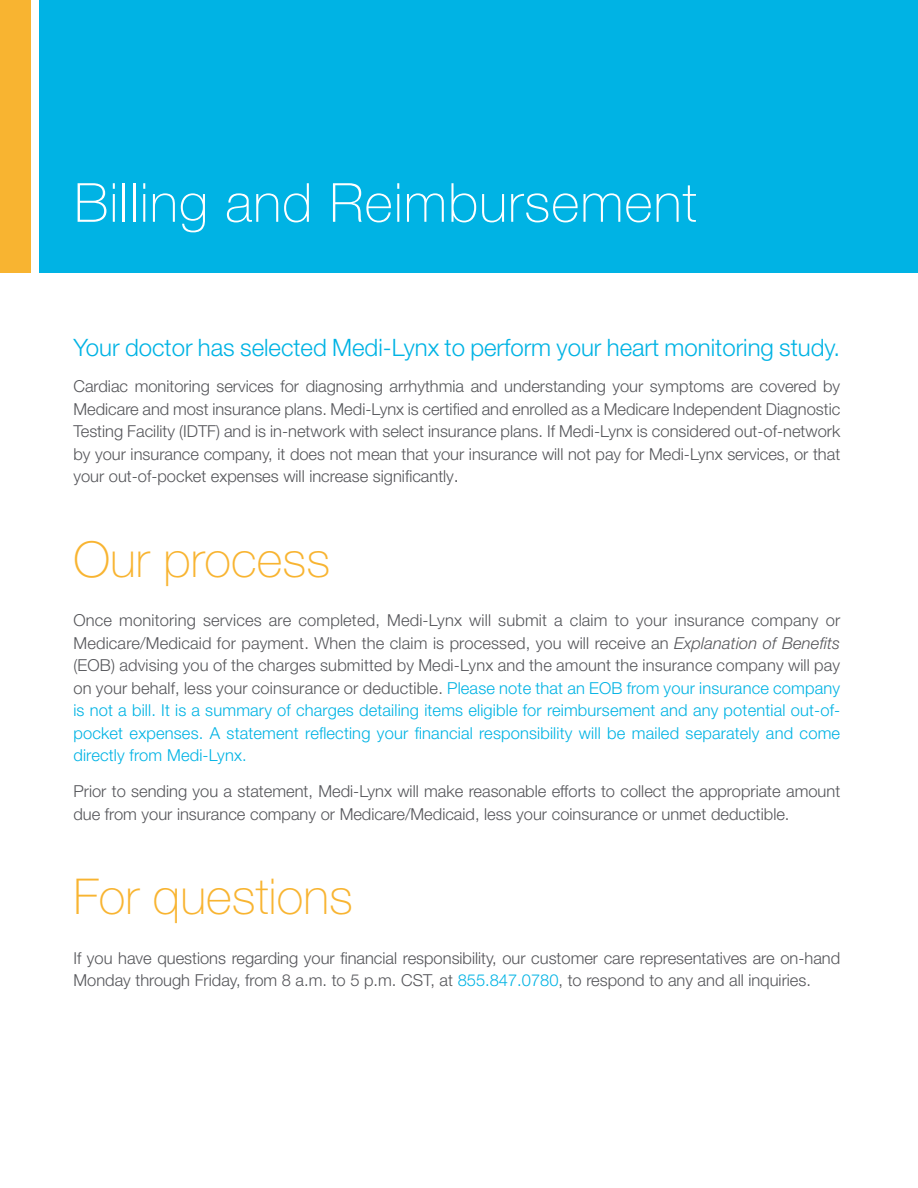
<style>
.page{position:relative;width:918px;height:1188px;background:#fff}
.page>*{position:absolute;margin:0;border:0;box-sizing:border-box;transform-origin:0 0}
.t1{font:100 54px "Helvetica Neue LT Std";letter-spacing:.02em;color:#fff}
.t2{font:100 49.5px "Helvetica Neue LT Std";color:#f8b431}
.t3{font:300 24px "Helvetica Neue LT Std";color:#00b3e4}
.t4{font:300 16.5px/22.5px "Helvetica Neue LT Std";color:#55565a;text-align:justify}
.s1{font-size:18px}
.s2{font-style:italic}
.s3{color:#00b3e4}
</style>
<div class="page">
<div style="left:40px;top:0;width:878px;height:273px;background:#00b3e4"></div>
<div style="left:0;top:0;width:31px;height:273px;background:#f8b431"></div>
<h1 class="t1" style="left:74px;top:172px;width:624px">Billing and Reimbursement</h1>
<h3 class="t3" style="left:73px;top:333px;width:768px">Your doctor has selected Medi-Lynx to perform your heart monitoring study.</h3>
<p class="t4" style="left:73px;top:375px;width:768px">Cardiac monitoring services for diagnosing arrhythmia and understanding your symptoms are covered by Medicare and most insurance plans. Medi-Lynx is certified and enrolled as a Medicare Independent Diagnostic Testing Facility (IDTF) and is in-network with select insurance plans. If Medi-Lynx is considered out-of-network by your insurance company, it does not mean that your insurance will not pay for Medi-Lynx services, or that your out-of-pocket expenses will increase significantly<span class="s1">.</span></p>
<h2 class="t2" style="left:73px;top:531px;width:258px">Our process</h2>
<p class="t4" style="left:73px;top:609px;width:768px">Once monitoring services are completed, Medi-Lynx will submit a claim to your insurance company or Medicare/Medicaid for payment. When the claim is processed, you will receive an <span class="s2">Explanation of Benefits </span>(EOB) advising you of the charges submitted by Medi-Lynx and the amount the insurance company will pay on your behalf, less your coinsurance or deductible. <span class="s3">Please note that an EOB from your insurance company is not a bill. It is a summary of charges detailing items eligible for reimbursement and any potential out-of&shy;pocket expenses. A statement reflecting your financial responsibility will be mailed separately and come directly from Medi-Lynx.</span></p>
<p class="t4" style="left:73px;top:780px;width:768px">Prior to sending you a statement, Medi-Lynx will make reasonable efforts to collect the appropriate amount due from your insurance company or Medicare/Medicaid, less your coinsurance or unmet deductible.</p>
<h2 class="t2" style="left:73px;top:868px;width:281px">For questions</h2>
<p class="t4" style="left:73px;top:946px;width:768px">If you have questions regarding your financial responsibility, our customer care representatives are on-hand<br>Monday through Friday, from 8 a.m. to 5 p.m. CST, at <span class="s3">855.847.0780</span>, to respond to any and all inquiries.</p>
</div>
